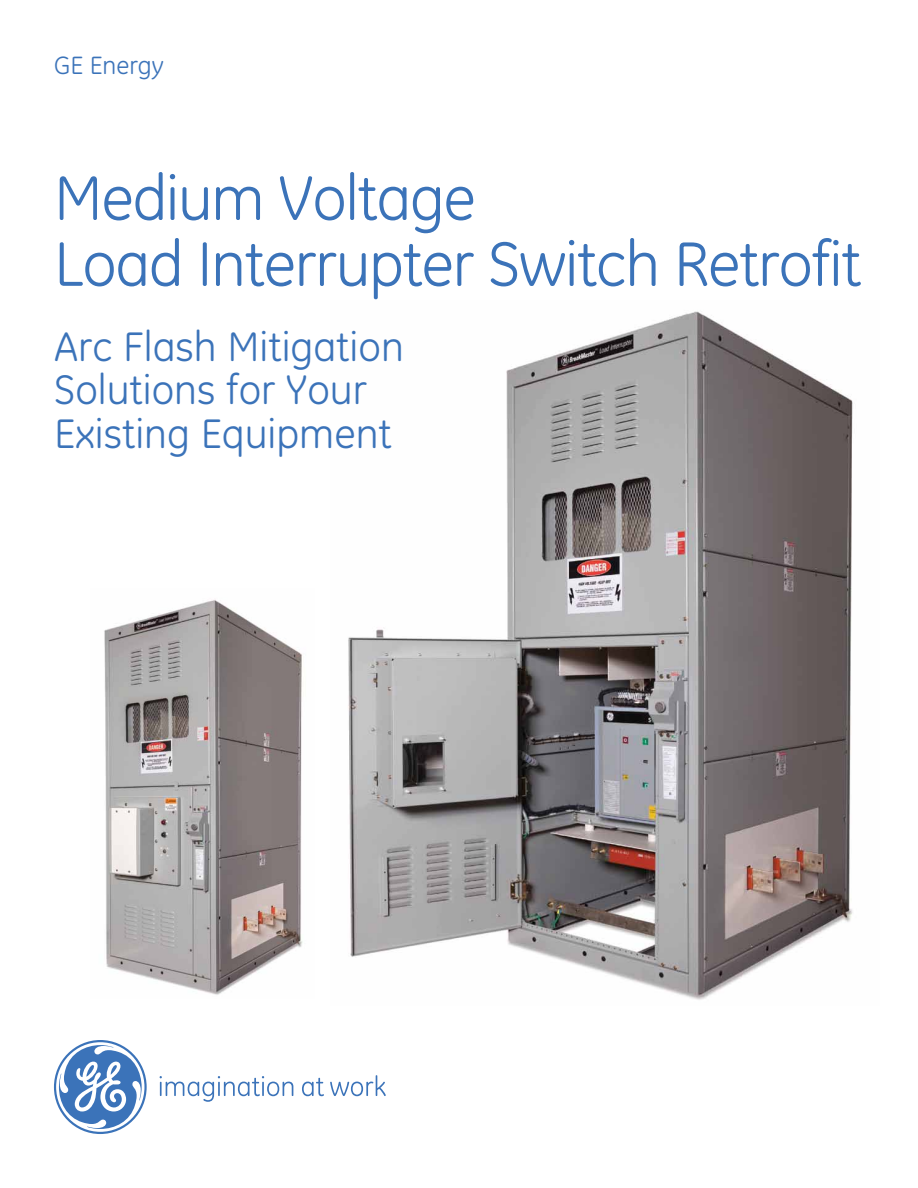
<style>
.page{position:relative;width:918px;height:1188px;background:#fff}
.page>*{position:absolute;margin:0;border:0;box-sizing:border-box;transform-origin:0 0}
.t1{font:63.75px/66px "GE Inspira";letter-spacing:-.02em;color:#3b73b9}
.t2{font:42px/43.5px "GE Inspira";color:#3b73b9}
.t3{font:25.5px "GE Inspira";color:#3b73b9}
</style>
<div class="page">
<svg style="left:160px;top:1076px;width:133px;height:26px"></svg>
<svg style="left:302px;top:1078px;width:22px;height:18px"></svg>
<svg style="left:330px;top:1075px;width:56px;height:21px"></svg>
<svg style="left:54px;top:1040px;width:93px;height:94px"></svg>
<img style="left:348px;top:311px;width:505px;height:689px">
<img style="left:104px;top:599px;width:199px;height:396px">
<p class="t3" style="left:54px;top:50px;width:111px">GE Energy</p>
<h1 class="t1" style="left:54px;top:165px;width:809px">Medium Voltage<br>Load Interrupter Switch Retrofit</h1>
<p class="t2" style="left:54px;top:324px;width:351px">Arc Flash Mitigation<br>Solutions for Your<br>Existing Equipment</p>
</div>
